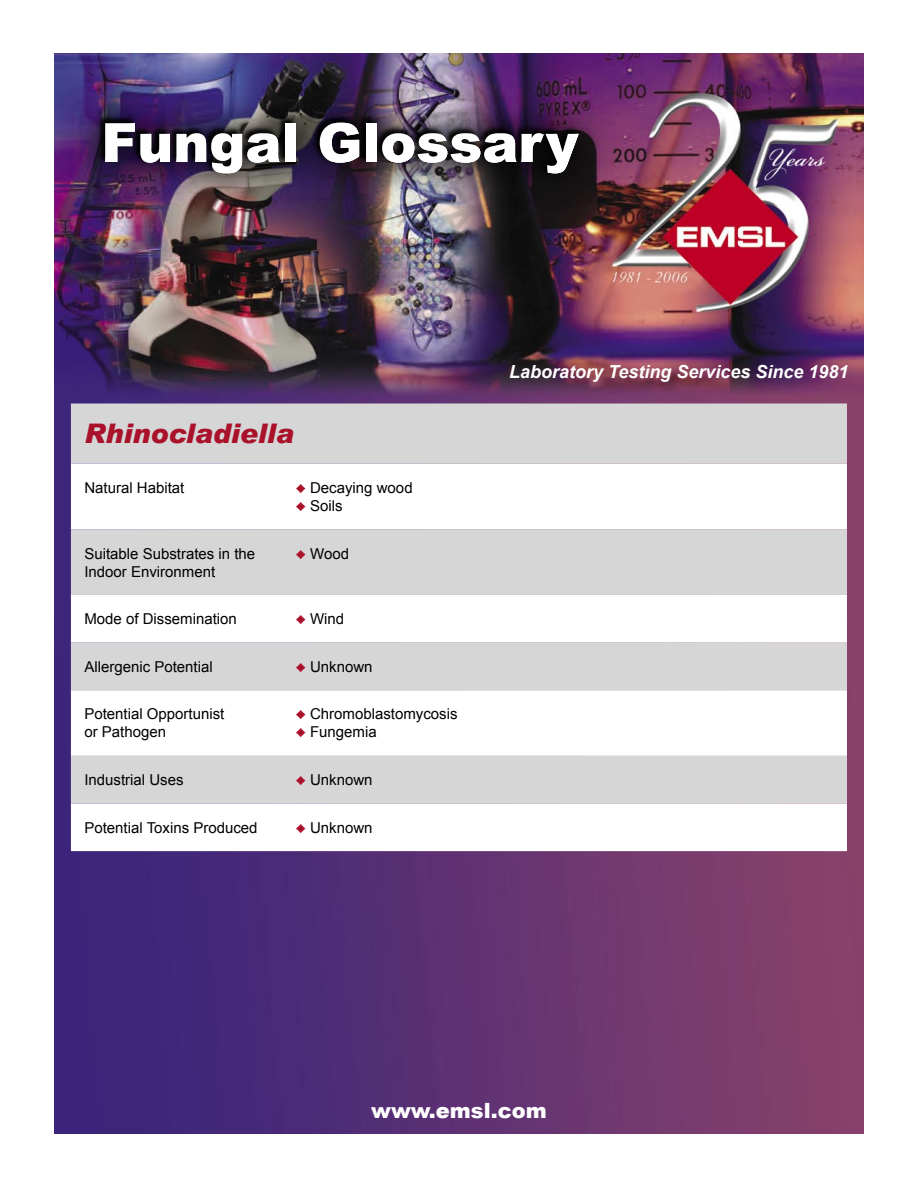
<style>
.page{position:relative;width:918px;height:1188px;background:#fff}
.page>*{position:absolute;margin:0;border:0;box-sizing:border-box;transform-origin:0 0}
.t1{font:900 54px "Arial";color:#fff}
.t2{font:italic 900 27px "Arial";color:#a9122a}
.t3{font:900 21px "Arial";color:#fff}
.t4{font:italic 700 18px "Arial";color:#fff}
.Paragraph_Style_1{font:15px "Arial";color:#000}
.s1{color:#a9122a}
</style>
<div class="page">
<img style="left:54px;top:53px;width:810px;height:1080px">
<img style="left:63px;top:81px;width:553px;height:133px">
<div style="left:97px;top:113px;width:483px;height:63px;background:#000;opacity:.75"></div>
<div style="left:71px;top:404px;width:776px;height:191px;background:#d6d6d6"></div>
<svg style="left:71px;top:464px;width:776px;height:65px"></svg>
<svg style="left:71px;top:595px;width:776px;height:256px"></svg>
<p class="t1" style="left:101px;top:103px;width:479px">Fungal Glossary</p>
<p class="t2" style="left:84px;top:417px;width:211px">Rhinocladiella</p>
<p class="Paragraph_Style_1" style="left:84px;top:478px;width:102px">Natural Habitat</p>
<p class="Paragraph_Style_1" style="left:296px;top:478px;width:119px"><span class="s1">♦</span> Decaying wood</p>
<p class="Paragraph_Style_1" style="left:296px;top:496px;width:49px"><span class="s1">♦</span> Soils</p>
<p class="Paragraph_Style_1" style="left:84px;top:543px;width:172px">Suitable Substrates in the</p>
<p class="Paragraph_Style_1" style="left:84px;top:561px;width:132px">Indoor Environment</p>
<p class="Paragraph_Style_1" style="left:296px;top:543px;width:55px"><span class="s1">♦</span> Wood</p>
<p class="Paragraph_Style_1" style="left:84px;top:609px;width:154px">Mode of Dissemination</p>
<p class="Paragraph_Style_1" style="left:296px;top:609px;width:50px"><span class="s1">♦</span> Wind</p>
<p class="Paragraph_Style_1" style="left:84px;top:657px;width:130px">Allergenic Potential</p>
<p class="Paragraph_Style_1" style="left:296px;top:657px;width:79px"><span class="s1">♦</span> Unknown</p>
<p class="Paragraph_Style_1" style="left:84px;top:704px;width:142px">Potential Opportunist</p>
<p class="Paragraph_Style_1" style="left:84px;top:722px;width:83px">or Pathogen</p>
<p class="Paragraph_Style_1" style="left:296px;top:704px;width:164px"><span class="s1">♦</span> Chromoblastomycosis</p>
<p class="Paragraph_Style_1" style="left:296px;top:722px;width:83px"><span class="s1">♦</span> Fungemia</p>
<p class="Paragraph_Style_1" style="left:84px;top:770px;width:101px">Industrial Uses</p>
<p class="Paragraph_Style_1" style="left:296px;top:770px;width:79px"><span class="s1">♦</span> Unknown</p>
<p class="Paragraph_Style_1" style="left:84px;top:818px;width:175px">Potential Toxins Produced</p>
<p class="Paragraph_Style_1" style="left:296px;top:818px;width:79px"><span class="s1">♦</span> Unknown</p>
<p class="t4" style="left:509px;top:359px;width:341px">Laboratory Testing Services Since 1981</p>
<p class="t3" style="left:371px;top:1095px;width:177px">www.emsl.com</p>
</div>
